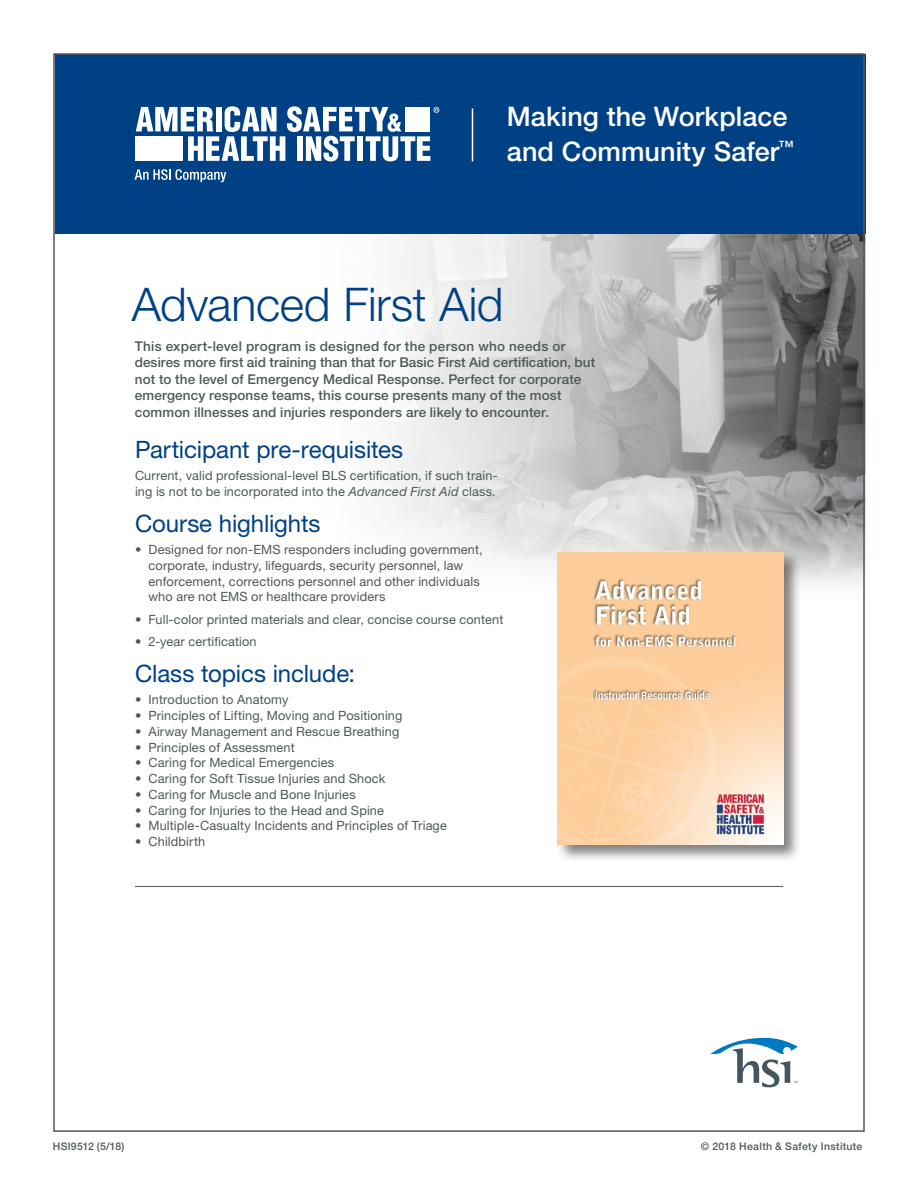
<style>
.page{position:relative;width:918px;height:1188px;background:#fff}
.page>*{position:absolute;margin:0;border:0;box-sizing:border-box;transform-origin:0 0}
.t1{font:300 46.5px "Helvetica Neue LT Std";letter-spacing:-.01em;color:#004186}
.t2{font:500 27px/34.5px "Helvetica Neue LT Std";letter-spacing:.005em;color:#fff}
.t3{font:24px "Helvetica Neue LT Std";letter-spacing:-.005em;color:#004186}
.t4{font:500 13.5px/16.5px "Helvetica Neue LT Std";letter-spacing:.01em;color:#505858}
.t5{font:12.75px/15.8px "Helvetica Neue LT Std";letter-spacing:.01em;color:#505858}
.t6{font:500 10.5px "Helvetica Neue LT Std";letter-spacing:.03em;color:#505858}
.s1{font-style:italic}
</style>
<div class="page">
<img style="left:310px;top:233px;width:552px;height:351px">
<div style="left:55px;top:54px;width:810px;height:179px;background:#004186"></div>
<hr style="left:135px;top:886px;width:648px;height:1px;background:#505858">
<div style="left:556px;top:551px;width:246px;height:312px;background:#000;opacity:.5"></div>
<img style="left:558px;top:553px;width:225px;height:291px">
<svg style="left:135px;top:169px;width:91px;height:13px"></svg>
<svg style="left:136px;top:106px;width:303px;height:55px"></svg>
<hr style="left:472px;top:109px;width:1px;height:52px;background:#fff">
<svg style="left:711px;top:1037px;width:87px;height:50px"></svg>
<h2 class="t2" style="left:507px;top:99px;width:288px">Making the Workplace and Community Safer<sup>™</sup></h2>
<h1 class="t1" style="left:132px;top:276px;width:373px">Advanced First Aid</h1>
<p class="t4" style="left:135px;top:338px;width:462px">This expert-level program is designed for the person who needs or desires more first aid training than that for Basic First Aid certification, but not to the level of Emergency Medical Response. Perfect for corporate emergency response teams, this course presents many of the most common illnesses and injuries responders are likely to encounter.</p>
<h3 class="t3" style="left:135px;top:435px;width:270px">Participant pre-requisites</h3>
<p class="t5" style="left:135px;top:468px;width:364px">Current, valid professional-level BLS certification, if such train&shy;ing is not to be incorporated into the <span class="s1">Advanced First Aid</span> class.</p>
<h3 class="t3" style="left:135px;top:509px;width:187px">Course highlights</h3>
<p class="t5" style="left:149px;top:541px;width:336px;text-indent:-14px">• Designed for non-EMS responders including government, corporate, industry, lifeguards, security personnel, law enforcement, corrections personnel and other individuals who are not EMS or healthcare providers</p>
<p class="t5" style="left:135px;top:611px;width:370px">• Full-color printed materials and clear, concise course content</p>
<p class="t5" style="left:135px;top:634px;width:123px">• 2-year certification</p>
<h3 class="t3" style="left:135px;top:659px;width:222px">Class topics include:</h3>
<p class="t5" style="left:135px;top:692px;width:155px">• Introduction to Anatomy</p>
<p class="t5" style="left:135px;top:708px;width:269px">• Principles of Lifting, Moving and Positioning</p>
<p class="t5" style="left:135px;top:723px;width:266px">• Airway Management and Rescue Breathing</p>
<p class="t5" style="left:135px;top:739px;width:161px">• Principles of Assessment</p>
<p class="t5" style="left:135px;top:755px;width:201px">• Caring for Medical Emergencies</p>
<p class="t5" style="left:135px;top:771px;width:252px">• Caring for Soft Tissue Injuries and Shock</p>
<p class="t5" style="left:135px;top:786px;width:222px">• Caring for Muscle and Bone Injuries</p>
<p class="t5" style="left:135px;top:802px;width:251px">• Caring for Injuries to the Head and Spine</p>
<p class="t5" style="left:135px;top:818px;width:313px">• Multiple-Casualty Incidents and Principles of Triage</p>
<p class="t5" style="left:135px;top:834px;width:72px">• Childbirth</p>
<p class="t6" style="left:53px;top:1140px;width:73px">HSI9512 (5/18)</p>
<p class="t6" style="left:701px;top:1140px;width:163px">© 2018 Health &amp; Safety Institute</p>
</div>
